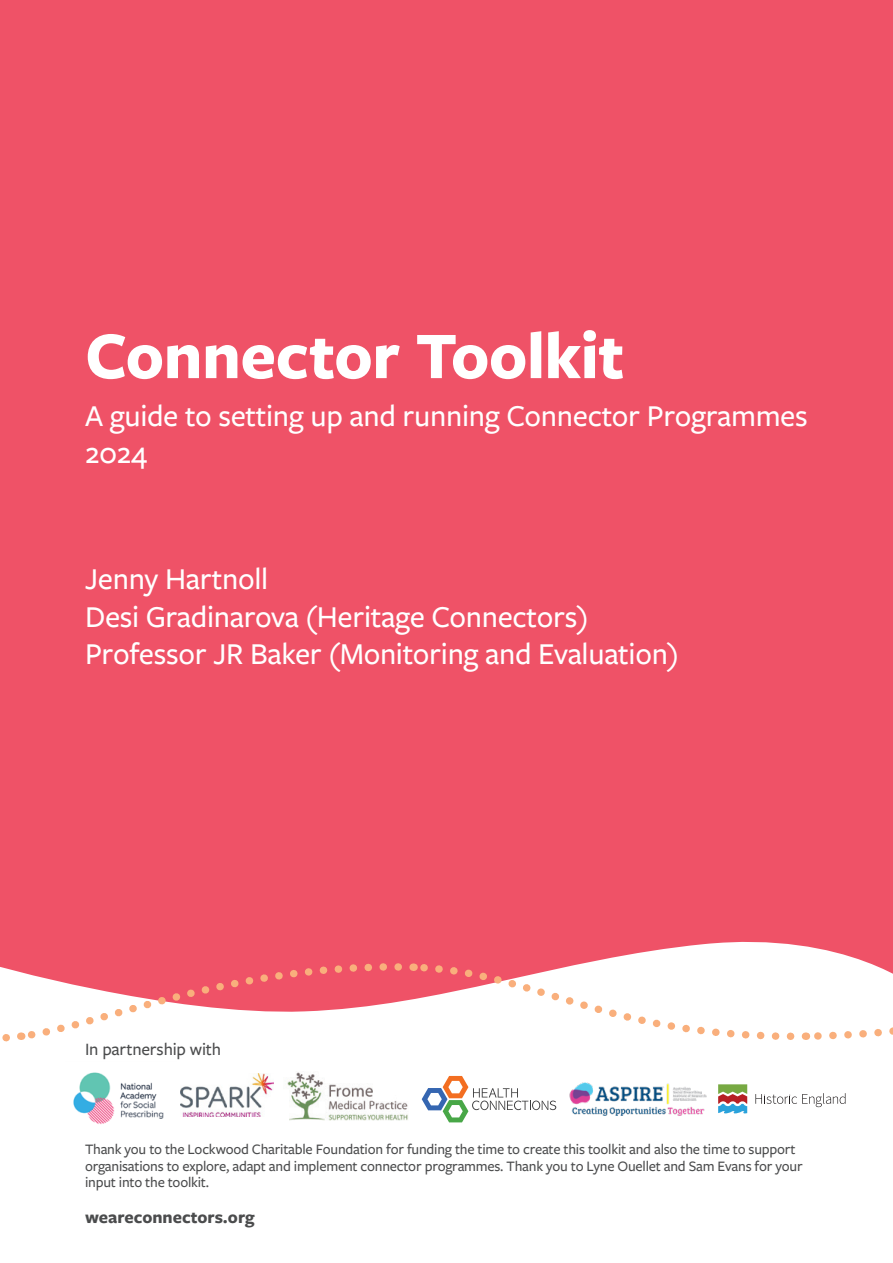
<style>
.page{position:relative;width:893px;height:1263px;background:#ef5267}
.page>*{position:absolute;margin:0;border:0;box-sizing:border-box;transform-origin:0 0}
.t1{font:700 69px "Freight Sans Pro";letter-spacing:-.01em;color:#fff}
.t2{font:500 31.5px/37.5px "Freight Sans Pro";letter-spacing:-.01em;color:#fff}
.t3{font:700 18px "Freight Sans Pro";color:#4b4c4d}
.t4{font:500 18px "Freight Sans Pro";letter-spacing:-.01em;color:#4b4c4d}
.t5{font:500 15px/16.5px "Freight Sans Pro";letter-spacing:-.015em;color:#4b4c4d}
</style>
<div class="page">
<svg style="left:0;top:941px;width:893px;height:322px;background:#fdf1f3"></svg>
<div style="left:805px;top:974px;width:88px;height:70px;background:#fff"></div>
<svg style="left:413px;top:960px;width:385px;height:84px;background:#fde9ea"></svg>
<svg style="left:20px;top:959px;width:386px;height:85px"></svg>
<svg style="left:0;top:1029px;width:14px;height:18px"></svg>
<img style="left:180px;top:1073px;width:93px;height:44px">
<img style="left:283px;top:1071px;width:129px;height:49px">
<img style="left:66px;top:1062px;width:110px;height:72px">
<img style="left:569px;top:1083px;width:138px;height:33px">
<svg style="left:718px;top:1084px;width:29px;height:29px"></svg>
<svg style="left:755px;top:1093px;width:90px;height:14px"></svg>
<svg style="left:422px;top:1076px;width:134px;height:46px;background:#e1e2dd"></svg>
<h1 class="t1" style="left:85px;top:308px;width:541px">Connector Toolkit</h1>
<h2 class="t2" style="left:85px;top:395px;width:724px">A guide to setting up and running Connector Programmes<br>2024</h2>
<h2 class="t2" style="left:85px;top:559px;width:596px">Jenny Hartnoll<br>Desi Gradinarova (Heritage Connectors)<br>Professor JR Baker (Monitoring and Evaluation)</h2>
<p class="t4" style="left:85px;top:1037px;width:138px">In partnership with</p>
<p class="t5" style="left:85px;top:1140px;width:719px">Thank you to the Lockwood Charitable Foundation for funding the time to create this toolkit and also the time to support organisations to explore, adapt and implement connector programmes. Thank you to Lyne Ouellet and Sam Evans for your input into the toolkit.</p>
<p class="t3" style="left:85px;top:1205px;width:171px">weareconnectors.org</p>
</div>
